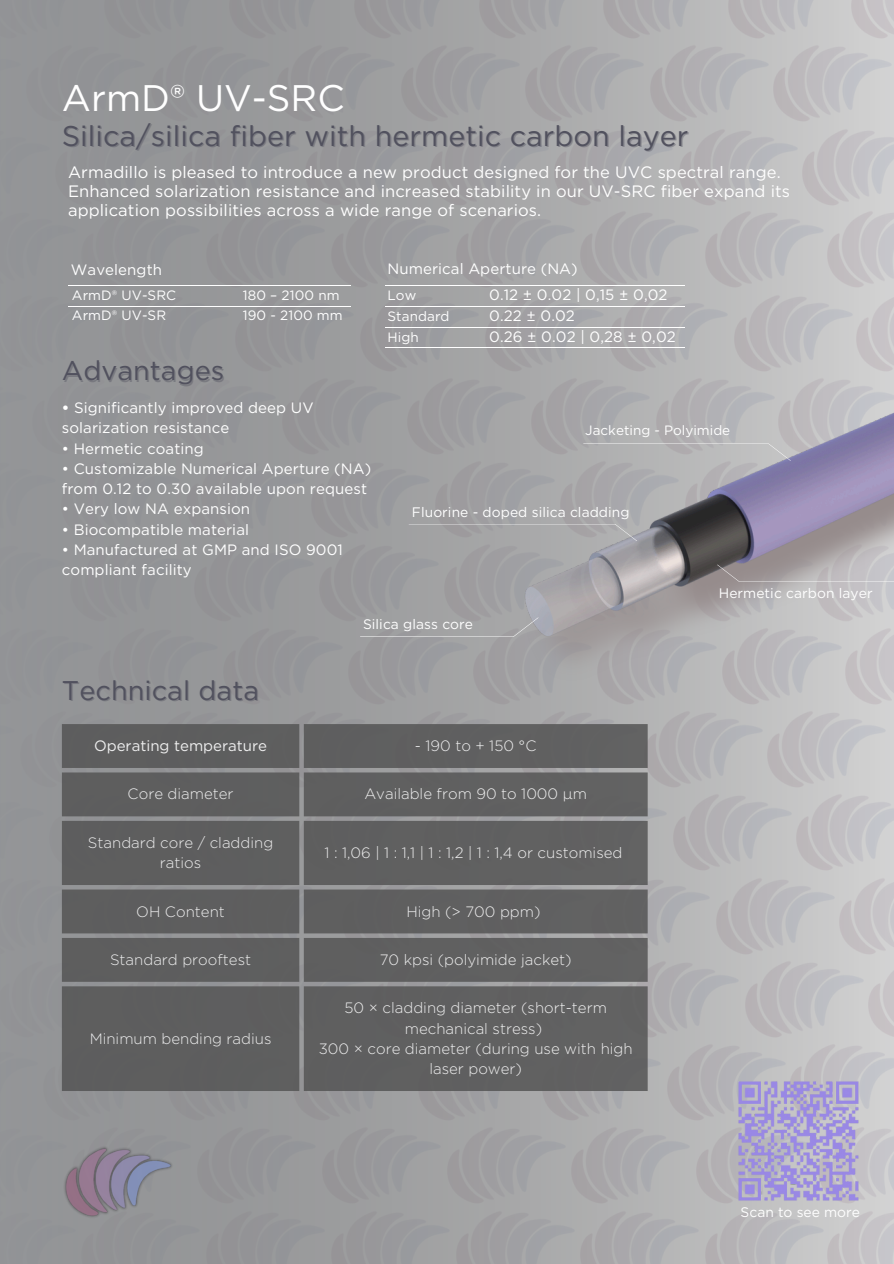
<style>
.page{position:relative;width:894px;height:1264px;background:#fff}
.page>*{position:absolute;margin:0;border:0;box-sizing:border-box;transform-origin:0 0}
.t1{font:36.9px "Gotham";color:#fff}
.t2{font:28.5px "Gotham";letter-spacing:.005em;color:#51515e}
.t3{font:27px "Gotham";letter-spacing:.005em;color:#51515e}
.t4{font:16.5px/19.2px "Gotham";letter-spacing:.005em;color:#fff}
.t5{font:15px/20.2px "Gotham";letter-spacing:.005em;color:#fff}
.t6{font:300 15px/20.2px "Gotham";color:#fff;text-align:center}
.t7{font:13.8px "Gotham";letter-spacing:.005em;color:#fff}
.t8{font:13.5px "Gotham";letter-spacing:.005em;color:#fff}
.s1{font-weight:700}
</style>
<div class="page">
<div style="left:0;top:0;width:893px;height:1263px;background:linear-gradient(to right,#87898b,#c2c1c3)"></div>
<img style="left:252px;top:156px;width:641px;height:688px">
<img style="left:58px;top:1140px;width:118px;height:79px">
<hr style="left:68px;top:285px;width:283px;height:1px;background:#fff">
<svg style="left:360px;top:617px;width:178px;height:20px;background:#a3a4a5"></svg>
<svg style="left:408px;top:524px;width:228px;height:17px;background:#a8a8a9"></svg>
<svg style="left:583px;top:443px;width:207px;height:18px;background:#b8b8b9"></svg>
<svg style="left:62px;top:724px;width:585px;height:366px;background:#636363"></svg>
<hr style="left:385px;top:285px;width:300px;height:1px;background:#fff">
<hr style="left:385px;top:306px;width:300px;height:1px;background:#fff">
<hr style="left:385px;top:327px;width:300px;height:1px;background:#fff">
<hr style="left:385px;top:347px;width:300px;height:1px;background:#fff">
<svg style="left:717px;top:564px;width:176px;height:18px;background:#afaaac"></svg>
<img style="left:732px;top:1075px;width:131px;height:131px">
<hr style="left:68px;top:306px;width:283px;height:1px;background:#fff">
<p class="t1" style="left:62px;top:76px;width:284px">ArmD® UV-SRC</p>
<p class="t2" style="left:62px;top:119px;width:627px">Silica/silica fiber with hermetic carbon layer</p>
<p class="t4" style="left:68px;top:163px;width:723px">Armadillo is pleased to introduce a new product designed for the UVC spectral range.<br>Enhanced solarization resistance and increased stability in our UV-SRC fiber expand its application possibilities across a wide range of scenarios.</p>
<p class="t5" style="left:71px;top:259px;width:93px">Wavelength</p>
<p class="t5" style="left:387px;top:259px;width:192px">Numerical Aperture (NA)</p>
<p class="t8" style="left:72px;top:287px;width:106px">ArmD® UV-SRC</p>
<p class="t5" style="left:489px;top:284px;width:180px">0.12 ± 0.02 | 0,15 ± 0,02</p>
<p class="t8" style="left:72px;top:307px;width:96px">ArmD® UV-SR</p>
<p class="t8" style="left:387px;top:287px;width:30px">Low</p>
<p class="t8" style="left:243px;top:287px;width:98px">180 – 2100 nm</p>
<p class="t8" style="left:243px;top:307px;width:101px">190 - 2100 mm</p>
<p class="t8" style="left:387px;top:308px;width:64px">Standard</p>
<p class="t5" style="left:489px;top:305px;width:87px">0.22 ± 0.02</p>
<p class="t8" style="left:387px;top:329px;width:33px">High</p>
<p class="t5" style="left:489px;top:326px;width:188px">0.26 ± 0.02 | 0,28 ± 0,02</p>
<p class="t3" style="left:62px;top:354px;width:164px">Advantages</p>
<p class="t5" style="left:62px;top:397px;width:253px"><span class="s1">•</span> Significantly improved deep UV solarization resistance</p>
<p class="t5" style="left:62px;top:438px;width:143px">• Hermetic coating</p>
<p class="t5" style="left:62px;top:458px;width:311px">• Customizable Numerical Aperture (NA) from 0.12 to 0.30 available upon request</p>
<p class="t5" style="left:62px;top:499px;width:190px">• Very low NA expansion</p>
<p class="t5" style="left:62px;top:519px;width:189px">• Biocompatible material</p>
<p class="t5" style="left:62px;top:539px;width:282px">• Manufactured at GMP and ISO 9001 compliant facility</p>
<p class="t8" style="left:585px;top:422px;width:146px">Jacketing - Polyimide</p>
<p class="t7" style="left:412px;top:503px;width:219px">Fluorine - doped silica cladding</p>
<p class="t7" style="left:718px;top:585px;width:155px">Hermetic carbon layer</p>
<p class="t3" style="left:62px;top:674px;width:199px">Technical data</p>
<p class="t7" style="left:363px;top:616px;width:111px">Silica glass core</p>
<p class="t5" style="left:94px;top:735px;width:175px">Operating temperature</p>
<p class="t6" style="left:415px;top:735px;width:123px">- 190 to + 150 °C</p>
<p class="t6" style="left:127px;top:784px;width:107px">Core diameter</p>
<p class="t6" style="left:364px;top:784px;width:224px">Available from 90 to 1000 μm</p>
<p class="t6" style="left:88px;top:832px;width:187px">Standard core / cladding ratios</p>
<p class="t6" style="left:324px;top:842px;width:299px">1 : 1,06 | 1 : 1,1 | 1 : 1,2 | 1 : 1,4 or customised</p>
<p class="t6" style="left:136px;top:901px;width:90px">OH Content</p>
<p class="t6" style="left:406px;top:901px;width:135px">High (&gt; 700 ppm)</p>
<p class="t6" style="left:110px;top:949px;width:143px">Standard prooftest</p>
<p class="t6" style="left:379px;top:949px;width:193px">70 kpsi (polyimide jacket)</p>
<p class="t6" style="left:90px;top:1028px;width:183px">Minimum bending radius</p>
<p class="t6" style="left:319px;top:997px;width:315px">50 × cladding diameter (short-term mechanical stress)<br>300 × core diameter (during use with high laser power)</p>
<p class="t7" style="left:740px;top:1203px;width:121px">Scan to see more</p>
</div>
